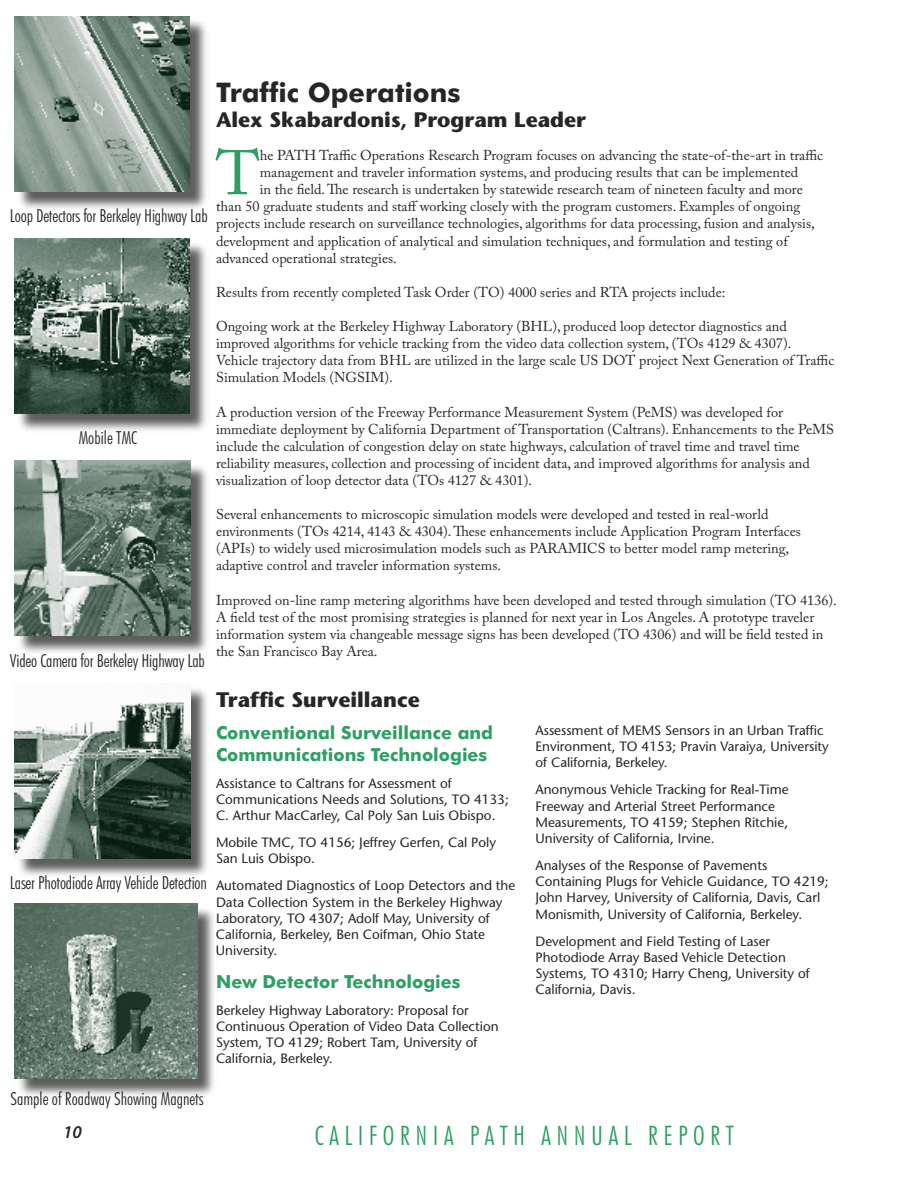
<style>
.page{position:relative;width:918px;height:1188px;background:#fff}
.page>*{position:absolute;margin:0;border:0;box-sizing:border-box;transform-origin:0 0}
.t1{font:62.4px "Adobe Caslon Pro";color:#2e9f64}
.t2{font:300 condensed 27px "Futura BT";letter-spacing:.2em;color:#2e9f64}
.t3{font:700 27px "Futura BT";color:#272525}
.t4{font:700 21px "Stone Sans";color:#272525}
.t5{font:300 condensed 18px "Futura BT";letter-spacing:-.01em;color:#272525}
.t6{font:700 18px/21.6px "Futura BT";color:#2e9f64}
.t7{font:italic 600 18px "Myriad Pro";color:#272525}
.t8{font:14.25px/17.1px "Adobe Caslon Pro";color:#272525}
.t9{font:13.5px/16.2px "Stone Sans";color:#272525}
</style>
<div class="page">
<div style="left:15px;top:17px;width:195px;height:195px;background:#272525;opacity:.75"></div>
<img style="left:15px;top:16px;width:175px;height:176px">
<div style="left:15px;top:239px;width:195px;height:194px;background:#272525;opacity:.75"></div>
<img style="left:15px;top:238px;width:175px;height:175px">
<div style="left:15px;top:685px;width:196px;height:194px;background:#272525;opacity:.75"></div>
<img style="left:15px;top:685px;width:176px;height:174px">
<div style="left:15px;top:904px;width:203px;height:195px;background:#272525;opacity:.75"></div>
<img style="left:15px;top:904px;width:183px;height:174px">
<div style="left:15px;top:461px;width:195px;height:195px;background:#272525;opacity:.75"></div>
<img style="left:15px;top:460px;width:175px;height:175px">
<p class="t5" style="left:10px;top:205px;width:199px">Loop Detectors for Berkeley Highway Lab</p>
<p class="t5" style="left:79px;top:426px;width:60px">Mobile TMC</p>
<p class="t5" style="left:10px;top:650px;width:196px">Video Camera for Berkeley Highway Lab</p>
<p class="t5" style="left:10px;top:872px;width:199px">Laser Photodiode Array Vehicle Detection</p>
<h2 class="t3" style="left:216px;top:76px;width:246px">Traffic Operations</h2>
<h3 class="t4" style="left:216px;top:107px;width:372px">Alex Skabardonis, Program Leader</h3>
<h1 class="t1" style="left:216px;top:136px;width:45px">T</h1>
<p class="t8" style="left:260px;top:147px;width:565px">he PATH Traffic Operations Research Program focuses on advancing the state-of-the-art in traffic</p>
<p class="t8" style="left:260px;top:164px;width:540px">management and traveler information systems, and producing results that can be implemented</p>
<p class="t8" style="left:260px;top:181px;width:544px">in the field. The research is undertaken by statewide research team of nineteen faculty and more</p>
<p class="t8" style="left:216px;top:198px;width:586px">than 50 graduate students and staff working closely with the program customers. Examples of ongoing</p>
<p class="t8" style="left:216px;top:215px;width:600px">projects include research on surveillance technologies, algorithms for data processing, fusion and analysis,</p>
<p class="t8" style="left:216px;top:232px;width:573px">development and application of analytical and simulation techniques, and formulation and testing of</p>
<p class="t8" style="left:216px;top:249px;width:182px">advanced operational strategies.</p>
<p class="t8" style="left:216px;top:283px;width:511px">Results from recently completed Task Order (TO) 4000 series and RTA projects include:</p>
<p class="t8" style="left:216px;top:318px;width:620px">Ongoing work at the Berkeley Highway Laboratory (BHL), produced loop detector diagnostics and improved algorithms for vehicle tracking from the video data collection system, (TOs 4129 &amp; 4307).<br>Vehicle trajectory data from BHL are utilized in the large scale US DOT project Next Generation of Traffic Simulation Models (NGSIM).</p>
<p class="t8" style="left:216px;top:403px;width:619px">A production version of the Freeway Performance Measurement System (PeMS) was developed for immediate deployment by California Department of Transportation (Caltrans). Enhancements to the PeMS include the calculation of congestion delay on state highways, calculation of travel time and travel time reliability measures, collection and processing of incident data, and improved algorithms for analysis and visualization of loop detector data (TOs 4127 &amp; 4301).</p>
<p class="t8" style="left:216px;top:506px;width:586px">Several enhancements to microscopic simulation models were developed and tested in real-world environments (TOs 4214, 4143 &amp; 4304). These enhancements include Application Program Interfaces (APIs) to widely used microsimulation models such as PARAMICS to better model ramp metering, adaptive control and traveler information systems.</p>
<p class="t8" style="left:216px;top:591px;width:622px">Improved on-line ramp metering algorithms have been developed and tested through simulation (TO 4136).<br>A field test of the most promising strategies is planned for next year in Los Angeles. A prototype traveler information system via changeable message signs has been developed (TO 4306) and will be field tested in the San Francisco Bay Area.</p>
<h3 class="t4" style="left:216px;top:687px;width:205px">Traffic Surveillance</h3>
<p class="t6" style="left:216px;top:722px;width:279px">Conventional Surveillance and<br>Communications Technologies</p>
<p class="t9" style="left:216px;top:775px;width:294px">Assistance to Caltrans for Assessment of<br>Communications Needs and Solutions, TO 4133;<br>C. Arthur MacCarley, Cal Poly San Luis Obispo.</p>
<p class="t9" style="left:216px;top:834px;width:282px">Mobile TMC, TO 4156; Jeffrey Gerfen, Cal Poly<br>San Luis Obispo.</p>
<p class="t9" style="left:216px;top:878px;width:301px">Automated Diagnostics of Loop Detectors and the Data Collection System in the Berkeley Highway Laboratory, TO 4307; Adolf May, University of California, Berkeley, Ben Coifman, Ohio State University.</p>
<p class="t6" style="left:216px;top:970px;width:246px">New Detector Technologies</p>
<p class="t9" style="left:216px;top:1002px;width:284px">Berkeley Highway Laboratory: Proposal for Continuous Operation of Video Data Collection System, TO 4129; Robert Tam, University of California, Berkeley.</p>
<p class="t9" style="left:535px;top:722px;width:295px">Assessment of MEMS Sensors in an Urban Traffic<br>Environment, TO 4153; Pravin Varaiya, University of California, Berkeley.</p>
<p class="t9" style="left:535px;top:782px;width:255px">Anonymous Vehicle Tracking for Real-Time Freeway and Arterial Street Performance Measurements, TO 4159; Stephen Ritchie, University of California, Irvine.</p>
<p class="t9" style="left:536px;top:857px;width:295px">Analyses of the Response of Pavements Containing Plugs for Vehicle Guidance, TO 4219; John Harvey, University of California, Davis, Carl Monismith, University of California, Berkeley.</p>
<p class="t9" style="left:536px;top:933px;width:276px">Development and Field Testing of Laser Photodiode Array Based Vehicle Detection Systems, TO 4310; Harry Cheng, University of California, Davis.</p>
<p class="t5" style="left:10px;top:1088px;width:195px">Sample of Roadway Showing Magnets</p>
<p class="t7" style="left:63px;top:1122px;width:20px">10</p>
<h2 class="t2" style="left:315px;top:1119px;width:421px">CALIFORNIA PATH ANNUAL REPORT</h2>
</div>
